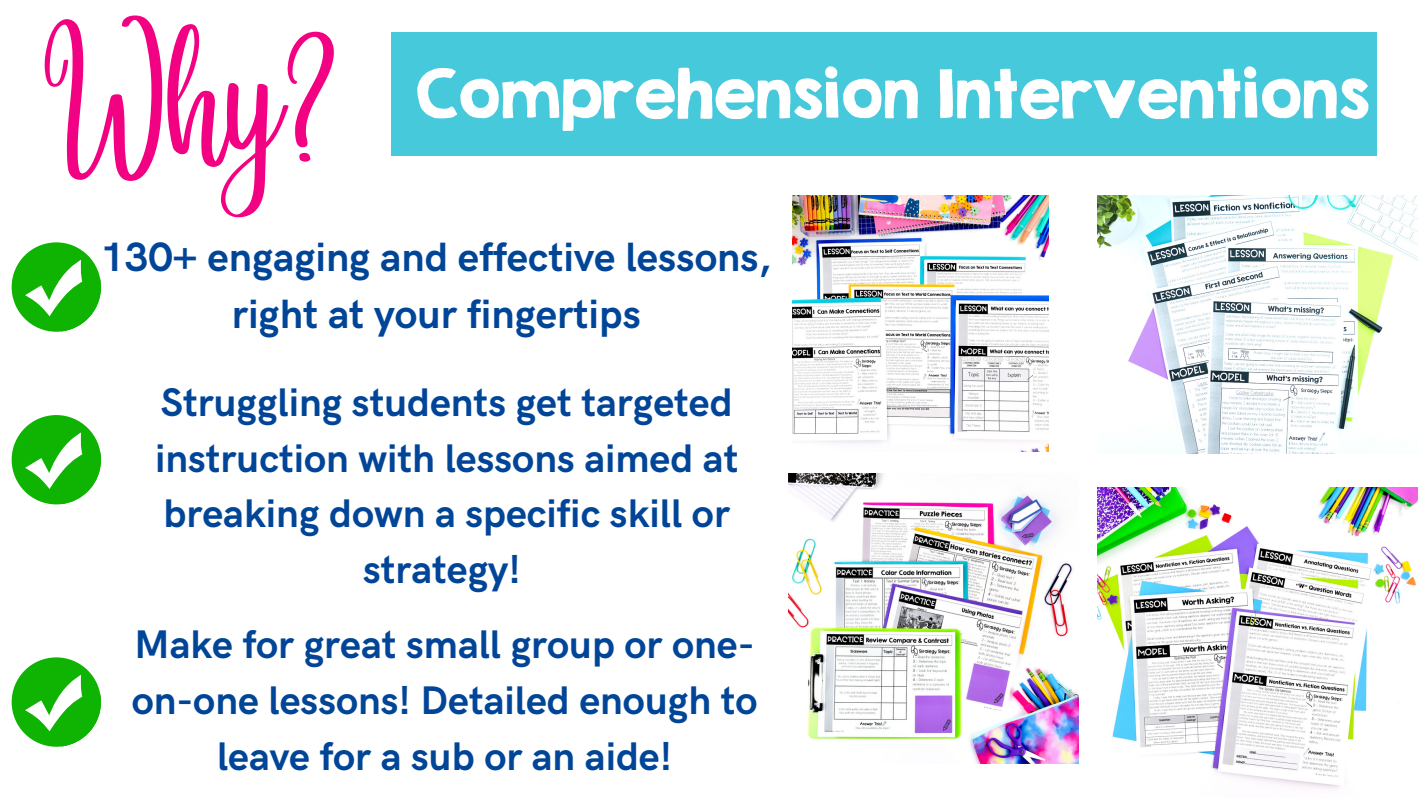
<style>
.page{position:relative;width:1418px;height:798px;background:#fff}
.page>*{position:absolute;margin:0;border:0;box-sizing:border-box;transform-origin:0 0}
.t1{font:116px "Angelina";color:#f30183}
.t2{font:60px "KG Second Chances Solid";color:#fff}
.t3{font:700 41px/57px "HK Grotesk";color:#004597;text-align:center}
.t4{font:700 40px/55.5px "HK Grotesk";color:#004597;text-align:center}
</style>
<div class="page">
<div style="left:392px;top:32px;width:985px;height:124px;background:#47c9dc"></div>
<div style="left:12px;top:242px;width:89px;height:89px;background:#0eb401;border-radius:50%"></div>
<svg style="left:25px;top:260px;width:76px;height:71px"></svg>
<div style="left:12px;top:415px;width:89px;height:89px;background:#0eb401;border-radius:50%"></div>
<svg style="left:25px;top:432px;width:76px;height:72px"></svg>
<div style="left:12px;top:657px;width:89px;height:89px;background:#0eb401;border-radius:50%"></div>
<svg style="left:25px;top:674px;width:76px;height:72px"></svg>
<img style="left:1097px;top:487px;width:321px;height:302px">
<img style="left:788px;top:473px;width:291px;height:290px">
<img style="left:792px;top:195px;width:256px;height:256px">
<img style="left:1097px;top:195px;width:321px;height:258px">
<p class="t1" style="left:43px;top:79px;width:297px">Why?</p>
<p class="t2" style="left:416px;top:55px;width:955px">Comprehension Interventions</p>
<p class="t3" style="left:101px;top:230px;width:671px">130+ engaging and effective lessons, right at your fingertips</p>
<p class="t4" style="left:155px;top:376px;width:585px">Struggling students get targeted instruction with lessons aimed at breaking down a specific skill or strategy!</p>
<p class="t4" style="left:132px;top:618px;width:627px">Make for great small group or one&shy;on-one lessons! Detailed enough to leave for a sub or an aide!</p>
</div>
